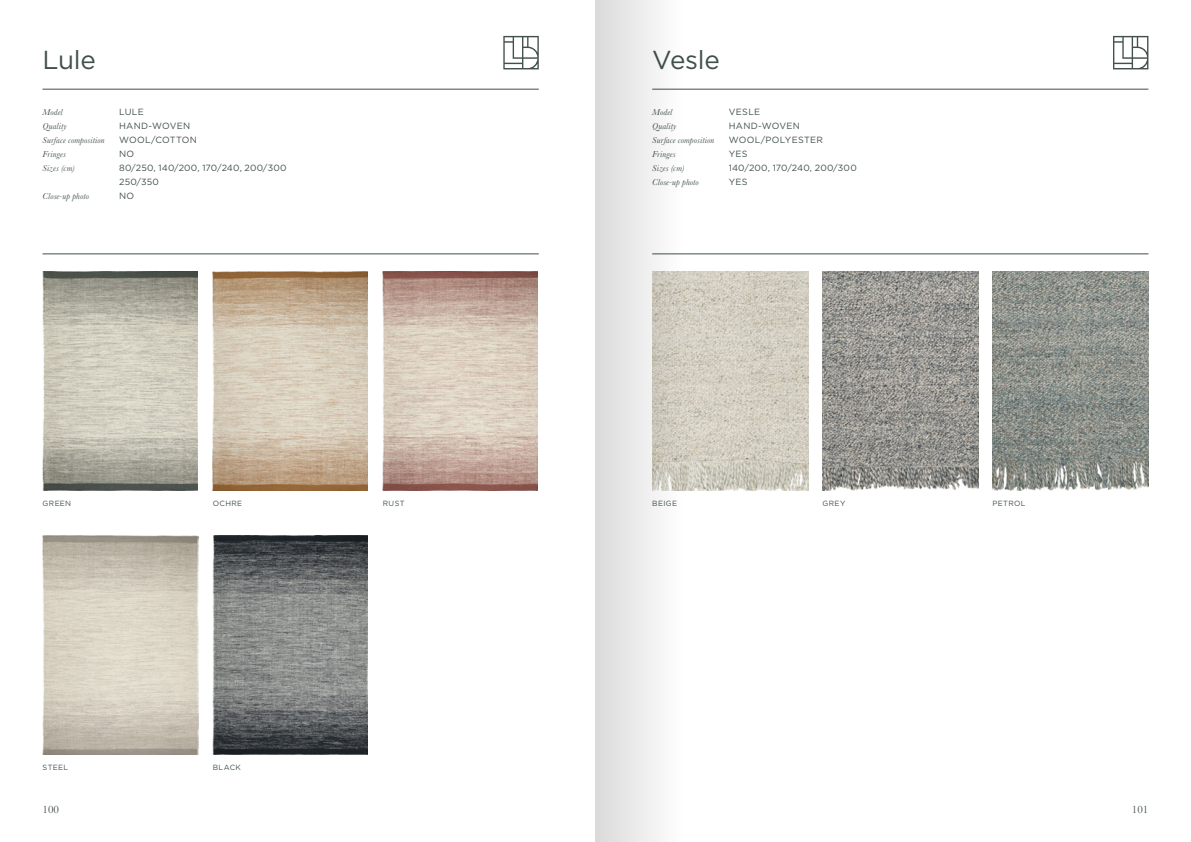
<style>
.page{position:relative;width:1191px;height:842px;background:#fff}
.page>*{position:absolute;margin:0;border:0;box-sizing:border-box;transform-origin:0 0}
.t1{font:26px "Gotham Pro";letter-spacing:-.01em;color:#41504b}
.t2{font:11px "Baskerville";color:#41504b}
.t3{font:italic 9px "Baskerville";letter-spacing:.015em;color:#41504b}
.t4{font:9px/14px "Gotham Pro";letter-spacing:.03em;color:#41504b}
.t5{font:9px "Gotham Pro";letter-spacing:.01em;color:#41504b}
.t6{font:7.5px "Gotham Pro";letter-spacing:.045em;color:#41504b}
</style>
<div class="page">
<hr style="left:652px;top:254px;width:496px;height:1px;background:#41504b">
<hr style="left:43px;top:254px;width:496px;height:1px;background:#41504b">
<hr style="left:652px;top:89px;width:496px;height:1px;background:#41504b">
<hr style="left:43px;top:89px;width:496px;height:1px;background:#41504b">
<svg style="left:503px;top:36px;width:36px;height:33px"></svg>
<svg style="left:1113px;top:36px;width:35px;height:33px"></svg>
<img style="left:213px;top:536px;width:154px;height:218px">
<img style="left:43px;top:272px;width:154px;height:218px">
<img style="left:43px;top:536px;width:155px;height:218px">
<img style="left:383px;top:272px;width:154px;height:218px">
<img style="left:213px;top:272px;width:154px;height:218px">
<img style="left:992px;top:272px;width:156px;height:218px">
<img style="left:683px;top:272px;width:125px;height:218px">
<img style="left:822px;top:272px;width:156px;height:218px">
<svg style="left:595px;top:0;width:88px;height:842px;fill:#e9e9e9"></svg>
<h1 class="t1" style="left:43px;top:46px;width:55px">Lule</h1>
<p class="t3" style="left:43px;top:106px;width:22px">Model</p>
<p class="t4" style="left:119px;top:105px;width:26px">LULE</p>
<p class="t3" style="left:43px;top:120px;width:26px">Quality</p>
<p class="t4" style="left:119px;top:119px;width:73px">HAND-WOVEN</p>
<p class="t3" style="left:43px;top:134px;width:64px">Surface composition</p>
<p class="t4" style="left:119px;top:133px;width:79px">WOOL/COTTON</p>
<p class="t3" style="left:43px;top:148px;width:25px">Fringes</p>
<p class="t4" style="left:119px;top:147px;width:17px">NO</p>
<p class="t3" style="left:43px;top:162px;width:34px">Sizes (cm)</p>
<p class="t4" style="left:119px;top:161px;width:169px">80/250, 140/200, 170/240, 200/300<br>250/350</p>
<p class="t3" style="left:43px;top:190px;width:48px">Close-up photo</p>
<p class="t4" style="left:119px;top:189px;width:17px">NO</p>
<p class="t6" style="left:43px;top:499px;width:30px">GREEN</p>
<p class="t6" style="left:43px;top:763px;width:27px">STEEL</p>
<p class="t6" style="left:213px;top:499px;width:31px">OCHRE</p>
<p class="t6" style="left:383px;top:499px;width:23px">RUST</p>
<p class="t6" style="left:213px;top:763px;width:30px">BLACK</p>
<h1 class="t1" style="left:652px;top:46px;width:69px">Vesle</h1>
<p class="t3" style="left:652px;top:106px;width:22px">Model</p>
<p class="t4" style="left:729px;top:105px;width:33px">VESLE</p>
<p class="t3" style="left:652px;top:120px;width:26px">Quality</p>
<p class="t4" style="left:729px;top:119px;width:73px">HAND-WOVEN</p>
<p class="t3" style="left:652px;top:134px;width:64px">Surface composition</p>
<p class="t4" style="left:729px;top:133px;width:96px">WOOL/POLYESTER</p>
<p class="t3" style="left:652px;top:148px;width:25px">Fringes</p>
<p class="t4" style="left:729px;top:147px;width:20px">YES</p>
<p class="t3" style="left:652px;top:162px;width:34px">Sizes (cm)</p>
<p class="t5" style="left:729px;top:163px;width:129px">140/200, 170/240, 200/300</p>
<p class="t3" style="left:652px;top:176px;width:48px">Close-up photo</p>
<p class="t4" style="left:729px;top:175px;width:20px">YES</p>
<p class="t6" style="left:652px;top:499px;width:26px">BEIGE</p>
<p class="t6" style="left:822px;top:499px;width:24px">GREY</p>
<p class="t6" style="left:992px;top:499px;width:34px">PETROL</p>
<p class="t2" style="left:43px;top:802px;width:18px">100</p>
<p class="t2" style="left:1132px;top:802px;width:18px">101</p>
</div>
